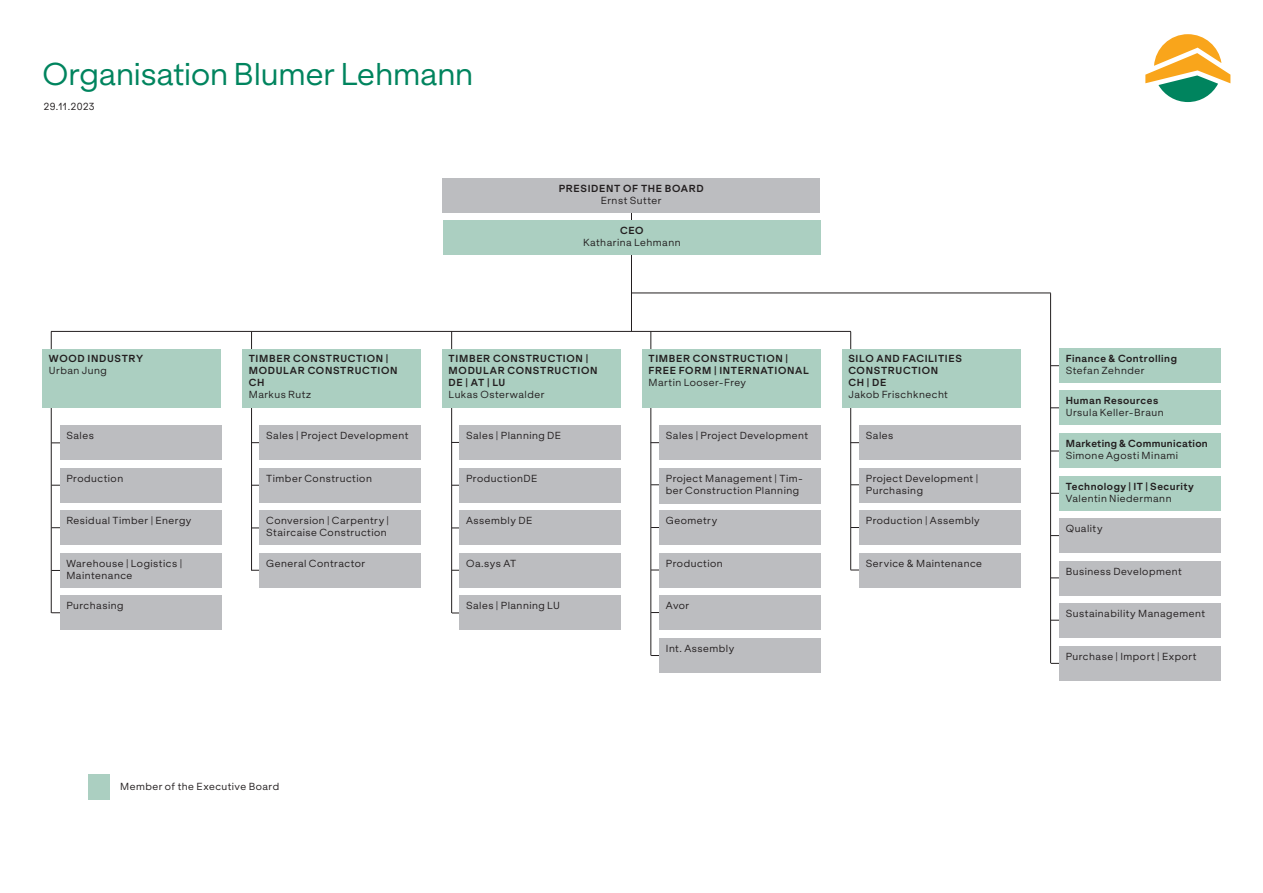
<style>
.page{position:relative;width:1263px;height:893px;background:#fff}
.page>*{position:absolute;margin:0;border:0;box-sizing:border-box;transform-origin:0 0}
.t1{font:30px "ES Klarheit Grotesk";letter-spacing:-.005em;color:#00845e}
.t2{font:9.75px/12px "ES Klarheit Grotesk";letter-spacing:.05em;color:#231f20}
.t3{font:700 9.75px/12px "ES Klarheit Grotesk";letter-spacing:.065em;color:#231f20}
.t4{font:700 9.75px "ES Klarheit Grotesk";letter-spacing:.035em;color:#231f20}
</style>
<div class="page">
<hr style="left:631px;top:187px;width:1px;height:144px;background:#231f20">
<hr style="left:51px;top:331px;width:1px;height:282px;background:#231f20">
<hr style="left:251px;top:332px;width:1px;height:238px;background:#231f20">
<hr style="left:451px;top:331px;width:1px;height:282px;background:#231f20">
<hr style="left:651px;top:331px;width:1px;height:324px;background:#231f20">
<hr style="left:850px;top:332px;width:1px;height:238px;background:#231f20">
<hr style="left:1050px;top:293px;width:1px;height:370px;background:#231f20">
<hr style="left:51px;top:331px;width:800px;height:1px;background:#231f20">
<hr style="left:631px;top:293px;width:420px;height:1px;background:#231f20">
<hr style="left:251px;top:442px;width:59px;height:1px;background:#231f20">
<hr style="left:51px;top:443px;width:59px;height:1px;background:#231f20">
<hr style="left:51px;top:485px;width:59px;height:1px;background:#231f20">
<hr style="left:51px;top:527px;width:59px;height:1px;background:#231f20">
<hr style="left:51px;top:570px;width:59px;height:1px;background:#231f20">
<hr style="left:251px;top:570px;width:59px;height:1px;background:#231f20">
<hr style="left:452px;top:570px;width:59px;height:1px;background:#231f20">
<hr style="left:651px;top:570px;width:59px;height:1px;background:#231f20">
<hr style="left:1051px;top:578px;width:59px;height:1px;background:#231f20">
<hr style="left:850px;top:570px;width:59px;height:1px;background:#231f20">
<hr style="left:1051px;top:620px;width:59px;height:1px;background:#231f20">
<hr style="left:251px;top:528px;width:59px;height:1px;background:#231f20">
<hr style="left:452px;top:528px;width:59px;height:1px;background:#231f20">
<hr style="left:651px;top:527px;width:59px;height:1px;background:#231f20">
<hr style="left:851px;top:527px;width:59px;height:1px;background:#231f20">
<hr style="left:1051px;top:535px;width:59px;height:1px;background:#231f20">
<hr style="left:251px;top:485px;width:59px;height:1px;background:#231f20">
<hr style="left:452px;top:485px;width:59px;height:1px;background:#231f20">
<hr style="left:651px;top:484px;width:59px;height:1px;background:#231f20">
<hr style="left:851px;top:484px;width:59px;height:1px;background:#231f20">
<hr style="left:1051px;top:493px;width:59px;height:1px;background:#231f20">
<hr style="left:51px;top:612px;width:59px;height:1px;background:#231f20">
<hr style="left:451px;top:442px;width:59px;height:1px;background:#231f20">
<hr style="left:651px;top:442px;width:58px;height:1px;background:#231f20">
<hr style="left:850px;top:442px;width:59px;height:1px;background:#231f20">
<hr style="left:1051px;top:451px;width:59px;height:1px;background:#231f20">
<hr style="left:452px;top:613px;width:59px;height:1px;background:#231f20">
<hr style="left:1051px;top:663px;width:62px;height:1px;background:#231f20">
<hr style="left:1051px;top:365px;width:59px;height:1px;background:#231f20">
<hr style="left:1050px;top:408px;width:59px;height:1px;background:#231f20">
<hr style="left:651px;top:612px;width:59px;height:1px;background:#231f20">
<hr style="left:651px;top:655px;width:59px;height:1px;background:#231f20">
<svg style="left:1145px;top:34px;width:85px;height:68px"></svg>
<div style="left:43px;top:349px;width:178px;height:59px;background:#abcfc1"></div>
<div style="left:242px;top:349px;width:179px;height:59px;background:#abcfc1"></div>
<div style="left:442px;top:349px;width:179px;height:59px;background:#abcfc1"></div>
<div style="left:443px;top:221px;width:378px;height:34px;background:#abcfc1"></div>
<div style="left:442px;top:178px;width:378px;height:34px;background:#bcbdc0"></div>
<div style="left:642px;top:349px;width:179px;height:59px;background:#abcfc1"></div>
<div style="left:842px;top:349px;width:178px;height:59px;background:#abcfc1"></div>
<div style="left:260px;top:468px;width:161px;height:34px;background:#bcbdc0"></div>
<div style="left:859px;top:468px;width:161px;height:34px;background:#bcbdc0"></div>
<div style="left:460px;top:468px;width:161px;height:34px;background:#bcbdc0"></div>
<div style="left:659px;top:468px;width:161px;height:36px;background:#bcbdc0"></div>
<div style="left:260px;top:511px;width:161px;height:34px;background:#bcbdc0"></div>
<div style="left:859px;top:511px;width:161px;height:34px;background:#bcbdc0"></div>
<div style="left:460px;top:511px;width:161px;height:34px;background:#bcbdc0"></div>
<div style="left:659px;top:511px;width:161px;height:34px;background:#bcbdc0"></div>
<div style="left:260px;top:553px;width:161px;height:34px;background:#bcbdc0"></div>
<div style="left:460px;top:553px;width:161px;height:34px;background:#bcbdc0"></div>
<div style="left:659px;top:553px;width:162px;height:34px;background:#bcbdc0"></div>
<div style="left:859px;top:553px;width:161px;height:34px;background:#bcbdc0"></div>
<div style="left:60px;top:426px;width:161px;height:34px;background:#bcbdc0"></div>
<div style="left:260px;top:426px;width:161px;height:34px;background:#bcbdc0"></div>
<div style="left:859px;top:426px;width:161px;height:34px;background:#bcbdc0"></div>
<div style="left:460px;top:426px;width:161px;height:34px;background:#bcbdc0"></div>
<div style="left:659px;top:426px;width:161px;height:34px;background:#bcbdc0"></div>
<div style="left:60px;top:468px;width:161px;height:34px;background:#bcbdc0"></div>
<div style="left:60px;top:511px;width:161px;height:34px;background:#bcbdc0"></div>
<div style="left:60px;top:553px;width:161px;height:34px;background:#bcbdc0"></div>
<div style="left:60px;top:596px;width:161px;height:34px;background:#bcbdc0"></div>
<div style="left:1059px;top:349px;width:161px;height:34px;background:#abcfc1"></div>
<div style="left:1059px;top:391px;width:161px;height:34px;background:#abcfc1"></div>
<div style="left:1059px;top:434px;width:161px;height:34px;background:#abcfc1"></div>
<div style="left:1059px;top:476px;width:161px;height:34px;background:#abcfc1"></div>
<div style="left:1059px;top:519px;width:161px;height:34px;background:#bcbdc0"></div>
<div style="left:460px;top:596px;width:161px;height:34px;background:#bcbdc0"></div>
<div style="left:659px;top:596px;width:162px;height:34px;background:#bcbdc0"></div>
<div style="left:1059px;top:562px;width:161px;height:34px;background:#bcbdc0"></div>
<div style="left:1059px;top:604px;width:161px;height:34px;background:#bcbdc0"></div>
<div style="left:1059px;top:646px;width:161px;height:34px;background:#bcbdc0"></div>
<div style="left:88px;top:774px;width:21px;height:25px;background:#abcfc1"></div>
<div style="left:659px;top:638px;width:162px;height:34px;background:#bcbdc0"></div>
<h1 class="t1" style="left:43px;top:49px;width:432px">Organisation Blumer Lehmann</h1>
<p class="t2" style="left:44px;top:99px;width:52px">29.11.2023</p>
<p class="t3" style="left:49px;top:352px;width:96px">WOOD INDUSTRY</p>
<p class="t2" style="left:49px;top:364px;width:59px">Urban Jung</p>
<p class="t3" style="left:249px;top:352px;width:150px">TIMBER CONSTRUCTION |<br>MODULAR CONSTRUCTION<br>CH</p>
<p class="t2" style="left:249px;top:388px;width:64px">Markus Rutz</p>
<p class="t3" style="left:559px;top:181px;width:147px">PRESIDENT OF THE BOARD</p>
<p class="t2" style="left:601px;top:193px;width:62px">Ernst Sutter</p>
<p class="t3" style="left:620px;top:224px;width:25px">CEO</p>
<p class="t2" style="left:583px;top:236px;width:99px">Katharina Lehmann</p>
<p class="t3" style="left:449px;top:352px;width:150px">TIMBER CONSTRUCTION |<br>MODULAR CONSTRUCTION<br>DE | AT | LU</p>
<p class="t2" style="left:449px;top:388px;width:97px">Lukas Osterwalder</p>
<p class="t3" style="left:648px;top:352px;width:162px">TIMBER CONSTRUCTION |<br>FREE FORM | INTERNATIONAL</p>
<p class="t2" style="left:648px;top:376px;width:99px">Martin Looser-Frey</p>
<p class="t3" style="left:848px;top:352px;width:115px">SILO AND FACILITIES<br>CONSTRUCTION<br>CH | DE</p>
<p class="t2" style="left:848px;top:388px;width:101px">Jakob Frischknecht</p>
<p class="t2" style="left:66px;top:429px;width:29px">Sales</p>
<p class="t2" style="left:266px;top:429px;width:144px">Sales | Project Development</p>
<p class="t2" style="left:466px;top:429px;width:97px">Sales | Planning DE</p>
<p class="t2" style="left:666px;top:428px;width:144px">Sales | Project Development</p>
<p class="t2" style="left:866px;top:429px;width:29px">Sales</p>
<p class="t2" style="left:66px;top:471px;width:58px">Production</p>
<p class="t2" style="left:66px;top:514px;width:127px">Residual Timber | Energy</p>
<p class="t2" style="left:66px;top:556px;width:117px">Warehouse | Logistics |<br>Maintenance</p>
<p class="t2" style="left:66px;top:599px;width:59px">Purchasing</p>
<p class="t2" style="left:266px;top:471px;width:107px">Timber Construction</p>
<p class="t2" style="left:866px;top:471px;width:114px">Project Development |<br>Purchasing</p>
<p class="t2" style="left:466px;top:471px;width:73px">ProductionDE</p>
<p class="t2" style="left:666px;top:471px;width:139px">Project Management | Tim&shy;ber Construction Planning</p>
<p class="t2" style="left:266px;top:514px;width:124px">Conversion | Carpentry |<br>Staircaise Construction</p>
<p class="t2" style="left:466px;top:514px;width:68px">Assembly DE</p>
<p class="t2" style="left:666px;top:514px;width:53px">Geometry</p>
<p class="t2" style="left:866px;top:514px;width:116px">Production | Assembly</p>
<p class="t2" style="left:266px;top:556px;width:101px">General Contractor</p>
<p class="t2" style="left:466px;top:556px;width:52px">Oa.sys AT</p>
<p class="t2" style="left:666px;top:556px;width:58px">Production</p>
<p class="t2" style="left:866px;top:556px;width:118px">Service &amp; Maintenance</p>
<p class="t2" style="left:466px;top:599px;width:95px">Sales | Planning LU</p>
<p class="t2" style="left:666px;top:599px;width:25px">Avor</p>
<p class="t2" style="left:120px;top:779px;width:161px">Member of the Executive Board</p>
<p class="t2" style="left:666px;top:641px;width:70px">Int. Assembly</p>
<p class="t3" style="left:1066px;top:352px;width:113px">Finance &amp; Controlling</p>
<p class="t2" style="left:1066px;top:364px;width:80px">Stefan Zehnder</p>
<p class="t3" style="left:1066px;top:394px;width:94px">Human Resources</p>
<p class="t2" style="left:1066px;top:406px;width:99px">Ursula Keller-Braun</p>
<p class="t4" style="left:1066px;top:436px;width:144px">Marketing &amp; Communication</p>
<p class="t2" style="left:1066px;top:449px;width:114px">Simone Agosti Minami</p>
<p class="t3" style="left:1066px;top:479px;width:130px">Technology | IT | Security</p>
<p class="t2" style="left:1066px;top:491px;width:107px">Valentin Niedermann</p>
<p class="t2" style="left:1066px;top:522px;width:38px">Quality</p>
<p class="t2" style="left:1066px;top:565px;width:118px">Business Development</p>
<p class="t2" style="left:1066px;top:607px;width:141px">Sustainability Management</p>
<p class="t2" style="left:1066px;top:649px;width:133px">Purchase | Import | Export</p>
</div>
